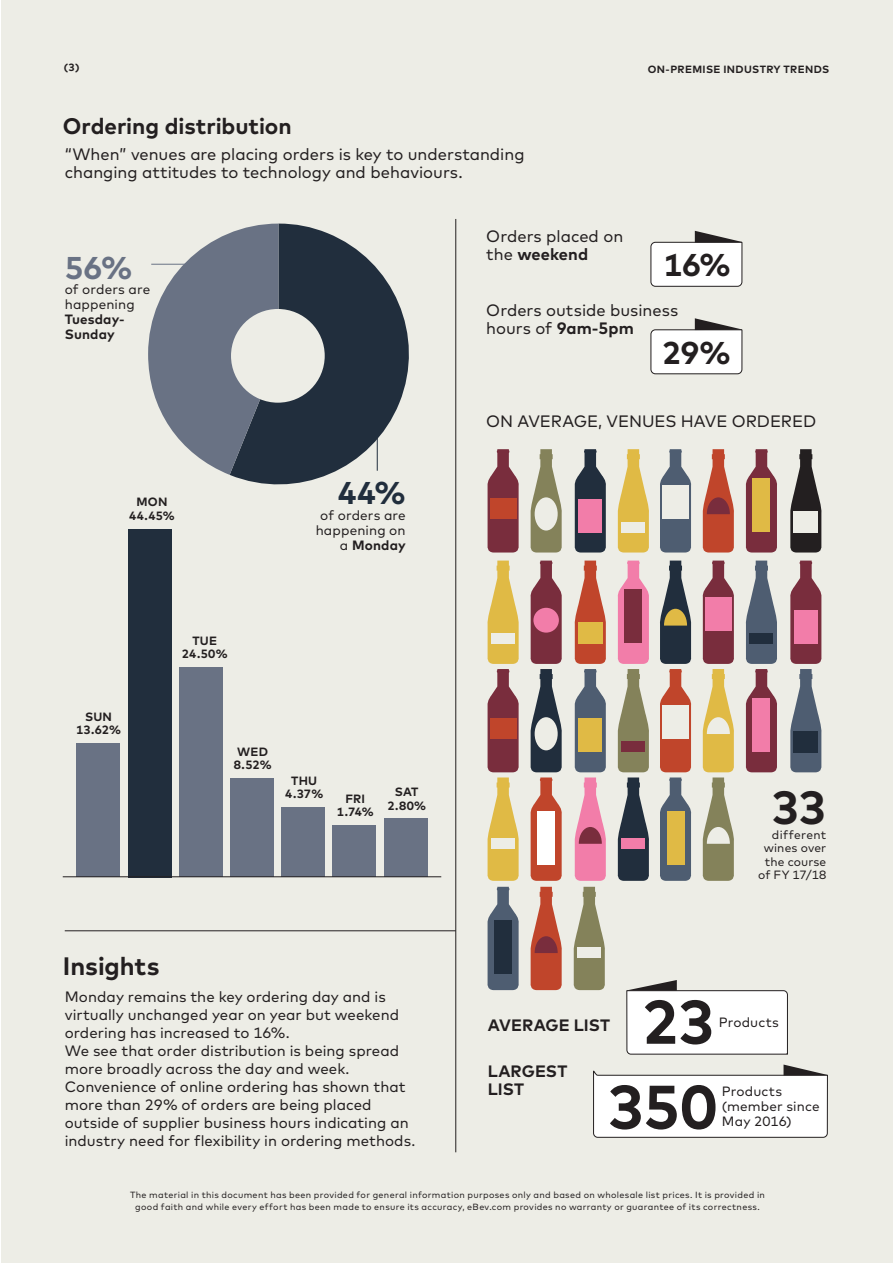
<style>
.page{position:relative;width:893px;height:1263px;background:#fff}
.page>*{position:absolute;margin:0;border:0;box-sizing:border-box;transform-origin:0 0}
.t1{font:700 61.5px "Mark";color:#231f20}
.t2{font:700 46.5px "Mark";color:#231f20}
.t3{font:700 31.5px "Mark";color:#231f20}
.t4{font:700 31.5px "Mark";color:#212e3d}
.t5{font:700 31.5px "Mark";color:#697284}
.t6{font:700 25.2px "Mark";letter-spacing:-.005em;color:#231f20}
.t7{font:700 22.5px "Mark";color:#231f20}
.t8{font:16.5px/18px "Mark";color:#231f20}
.t9{font:700 16.5px/18px "Mark";letter-spacing:.005em;color:#231f20}
.t10{font:15px/18px "Mark";letter-spacing:.005em;color:#231f20}
.t11{font:13.5px/15px "Mark";letter-spacing:.01em;color:#231f20}
.t12{font:700 13.5px/15px "Mark";letter-spacing:.01em;color:#231f20}
.t13{font:700 12px/13.5px "Mark";letter-spacing:.02em;color:#231f20;text-align:center}
.t14{font:12px/13.5px "Mark";letter-spacing:.015em;color:#231f20;text-align:right}
.t15{font:700 10.5px "Mark";letter-spacing:.035em;color:#231f20}
.t16{font:9px/12px "Mark";letter-spacing:.035em;color:#231f20;text-align:center}
.s1{font-weight:700}
</style>
<div class="page">
<div style="left:1px;top:0;width:892px;height:1263px;background:#edede6"></div>
<svg style="left:230px;top:224px;width:179px;height:261px;fill:#212e3d"></svg>
<svg style="left:148px;top:224px;width:130px;height:251px"></svg>
<div style="left:231px;top:309px;width:94px;height:94px;background:#edede6;border-radius:50%"></div>
<hr style="left:151px;top:264px;width:59px;height:1px;background:#697284">
<hr style="left:377px;top:423px;width:1px;height:48px;background:#212e3d">
<div style="left:77px;top:743px;width:43px;height:134px;background:#697284"></div>
<div style="left:128px;top:529px;width:43px;height:348px;background:#212e3d"></div>
<div style="left:179px;top:668px;width:43px;height:209px;background:#697284"></div>
<div style="left:230px;top:779px;width:44px;height:98px;background:#697284"></div>
<div style="left:281px;top:808px;width:44px;height:69px;background:#697284"></div>
<div style="left:333px;top:826px;width:43px;height:51px;background:#697284"></div>
<div style="left:384px;top:818px;width:43px;height:59px;background:#697284"></div>
<hr style="left:455px;top:219px;width:1px;height:933px;background:#231f20">
<svg style="left:593px;top:1064px;width:235px;height:74px;background:#f2f2f1"></svg>
<svg style="left:650px;top:318px;width:93px;height:57px;background:#e6e5e4"></svg>
<svg style="left:487px;top:449px;width:32px;height:103px"></svg>
<svg style="left:660px;top:449px;width:32px;height:103px"></svg>
<svg style="left:745px;top:449px;width:32px;height:103px"></svg>
<svg style="left:574px;top:449px;width:32px;height:103px"></svg>
<svg style="left:790px;top:449px;width:32px;height:103px"></svg>
<svg style="left:617px;top:449px;width:32px;height:103px"></svg>
<svg style="left:530px;top:449px;width:32px;height:103px"></svg>
<div style="left:490px;top:499px;width:27px;height:20px;background:#c0452b"></div>
<div style="left:535px;top:497px;width:23px;height:33px;background:#edede6;border-radius:50%"></div>
<div style="left:579px;top:499px;width:23px;height:33px;background:#f27da9"></div>
<div style="left:622px;top:522px;width:23px;height:10px;background:#edede6"></div>
<div style="left:662px;top:486px;width:27px;height:33px;background:#edede6"></div>
<svg style="left:702px;top:449px;width:32px;height:103px"></svg>
<div style="left:753px;top:478px;width:17px;height:54px;background:#e0ba45"></div>
<div style="left:794px;top:511px;width:24px;height:21px;background:#edede6"></div>
<svg style="left:790px;top:561px;width:32px;height:211px"></svg>
<svg style="left:745px;top:561px;width:32px;height:211px"></svg>
<svg style="left:487px;top:561px;width:32px;height:320px"></svg>
<svg style="left:530px;top:561px;width:32px;height:320px"></svg>
<div style="left:794px;top:610px;width:24px;height:34px;background:#f27da9"></div>
<div style="left:750px;top:633px;width:23px;height:11px;background:#212e3d"></div>
<div style="left:533px;top:608px;width:26px;height:25px;background:#f27da9;border-radius:50%"></div>
<div style="left:491px;top:633px;width:24px;height:11px;background:#edede6"></div>
<div style="left:491px;top:838px;width:24px;height:10px;background:#edede6"></div>
<div style="left:537px;top:811px;width:18px;height:54px;background:#fff"></div>
<svg style="left:574px;top:561px;width:32px;height:320px"></svg>
<svg style="left:617px;top:561px;width:32px;height:320px"></svg>
<svg style="left:660px;top:561px;width:32px;height:320px"></svg>
<div style="left:622px;top:838px;width:23px;height:10px;background:#f27da9"></div>
<svg style="left:487px;top:887px;width:32px;height:103px"></svg>
<div style="left:494px;top:921px;width:18px;height:53px;background:#212e3d"></div>
<svg style="left:530px;top:887px;width:32px;height:103px"></svg>
<svg style="left:573px;top:887px;width:32px;height:103px"></svg>
<div style="left:578px;top:947px;width:23px;height:11px;background:#edede6"></div>
<div style="left:667px;top:811px;width:17px;height:54px;background:#e0ba45"></div>
<svg style="left:702px;top:561px;width:32px;height:320px"></svg>
<svg style="left:650px;top:231px;width:93px;height:56px;background:#e5e5e4"></svg>
<hr style="left:63px;top:876px;width:378px;height:1px;background:#231f20">
<hr style="left:65px;top:930px;width:391px;height:1px;background:#231f20">
<svg style="left:626px;top:980px;width:162px;height:75px;background:#f0f0ef"></svg>
<p class="t15" style="left:64px;top:61px;width:17px">(3)</p>
<p class="t15" style="left:648px;top:63px;width:183px">ON-PREMISE INDUSTRY TRENDS</p>
<h3 class="t7" style="left:63px;top:113px;width:230px">Ordering distribution</h3>
<p class="t8" style="left:65px;top:145px;width:461px">“When” venues are placing orders is key to understanding changing attitudes to technology and behaviours.</p>
<h3 class="t5" style="left:65px;top:249px;width:69px">56%</h3>
<p class="t11" style="left:65px;top:282px;width:87px">of orders are happening</p>
<p class="t12" style="left:65px;top:312px;width:61px">Tuesday-<br>Sunday</p>
<p class="t13" style="left:129px;top:495px;width:47px">MON<br>44.45%</p>
<h3 class="t4" style="left:338px;top:474px;width:69px">44%</h3>
<p class="t11" style="left:316px;top:508px;width:92px;text-align:right">of orders are happening on a <span class="s1">Monday</span></p>
<p class="t13" style="left:76px;top:710px;width:47px">SUN<br>13.62%</p>
<p class="t13" style="left:182px;top:634px;width:47px">TUE<br>24.50%</p>
<p class="t13" style="left:234px;top:745px;width:39px;text-align:left">WED<br>8.52%</p>
<p class="t13" style="left:285px;top:774px;width:39px">THU<br>4.37%</p>
<p class="t13" style="left:337px;top:792px;width:38px">FRI<br>1.74%</p>
<p class="t13" style="left:387px;top:785px;width:40px">SAT<br>2.80%</p>
<h3 class="t6" style="left:63px;top:952px;width:98px">Insights</h3>
<p class="t10" style="left:65px;top:988px;width:352px">Monday remains the key ordering day and is virtually unchanged year on year but weekend ordering has increased to 16%.<br>We see that order distribution is being spread more broadly across the day and week.<br>Convenience of online ordering has shown that more than 29% of orders are being placed outside of supplier business hours indicating an industry need for flexibility in ordering methods.</p>
<p class="t8" style="left:486px;top:227px;width:138px">Orders placed on the <span class="s1">weekend</span></p>
<h3 class="t3" style="left:663px;top:247px;width:69px">16%</h3>
<p class="t8" style="left:486px;top:301px;width:193px">Orders outside business hours of <span class="s1">9am-5pm</span></p>
<h3 class="t3" style="left:662px;top:335px;width:70px">29%</h3>
<p class="t8" style="left:486px;top:412px;width:331px">ON AVERAGE, VENUES HAVE ORDERED</p>
<h2 class="t2" style="left:771px;top:780px;width:56px">33</h2>
<p class="t14" style="left:758px;top:828px;width:70px">different wines over the course of FY 17/18</p>
<p class="t9" style="left:488px;top:1016px;width:124px">AVERAGE LIST</p>
<h1 class="t1" style="left:642px;top:986px;width:74px">23</h1>
<p class="t11" style="left:719px;top:1014px;width:62px">Products</p>
<p class="t9" style="left:488px;top:1062px;width:81px">LARGEST<br>LIST</p>
<h1 class="t1" style="left:607px;top:1071px;width:111px">350</h1>
<p class="t11" style="left:722px;top:1083px;width:99px">Products (member since<br>May 2016)</p>
<p class="t16" style="left:130px;top:1189px;width:636px">The material in this document has been provided for general information purposes only and based on wholesale list prices. It is provided in good faith and while every effort has been made to ensure its accuracy, eBev.com provides no warranty or guarantee of its correctness.</p>
</div>
